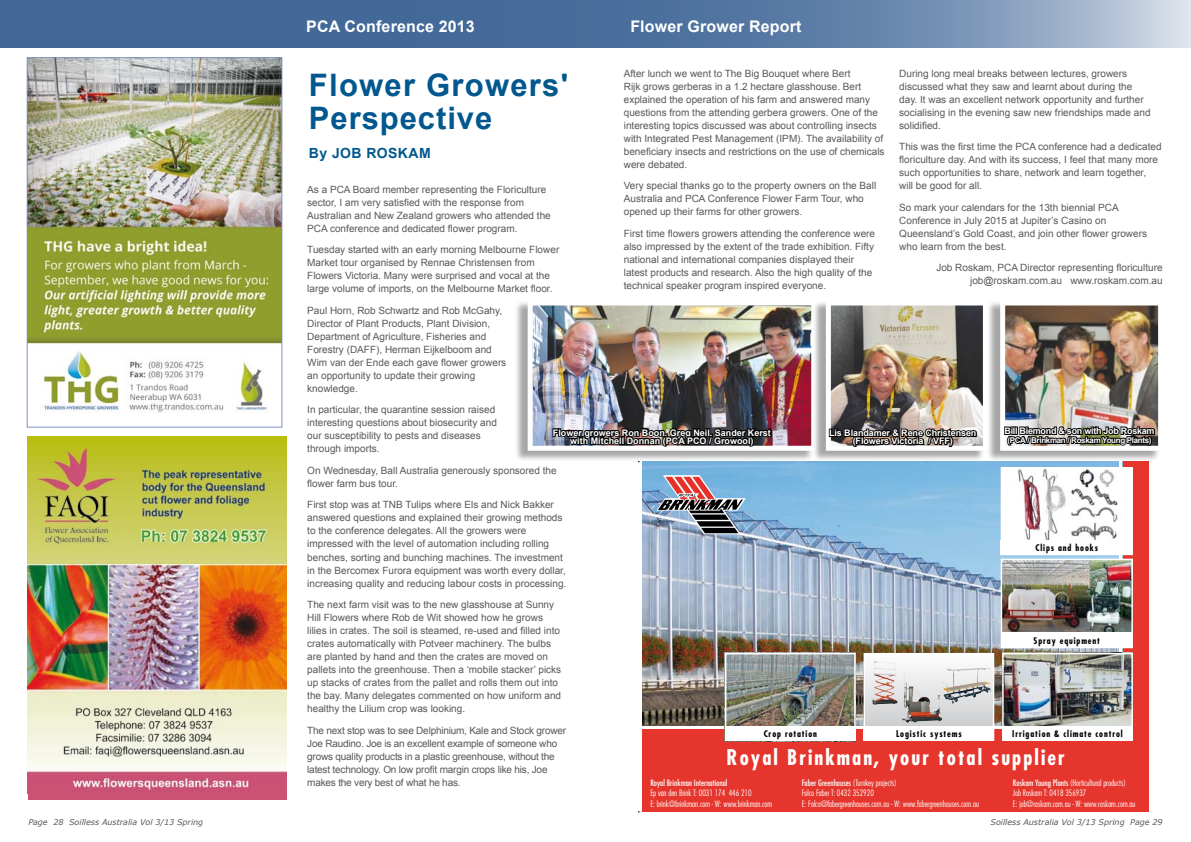
<style>
.page{position:relative;width:1191px;height:842px;background:#fff}
.page>*{position:absolute;margin:0;border:0;box-sizing:border-box;transform-origin:0 0}
.t1{font:700 31px/33.8px "Arial";letter-spacing:.04em;color:#02588e}
.t2{font:700 condensed 21.1px "Futura";letter-spacing:.1em;color:#fff}
.t3{font:700 16px "Arial";letter-spacing:.01em;color:#fff}
.t4{font:700 14px "Arial";letter-spacing:.03em;color:#02588e}
.t5{font:10px/13px "Arial";color:#58585a}
.t6{font:10px/13px "Arial";letter-spacing:-.02em;color:#58585a}
.t7{font:700 condensed 9.1px "Futura";letter-spacing:.1em;color:#000}
.t8{font:700 9px/8px "Arial";letter-spacing:-.01em;color:#fff;text-align:center}
.t9{font:700 9px "Arial";letter-spacing:-.03em;color:#fff}
.t10{font:300 condensed 8.6px/10.3px "Futura";color:#fff}
.t11{font:condensed 8.6px "Futura";color:#fff}
.t12{font:italic 8px "Verdana";color:#58585a}
.t13{font:700 8px "Arial";letter-spacing:-.04em;color:#fff}
.s1{font-weight:400}
</style>
<div class="page">
<div style="left:642px;top:462px;width:506px;height:350px;background:#e5352c"></div>
<img style="left:642px;top:466px;width:477px;height:260px">
<hr style="left:642px;top:726px;width:480px;height:2px;background:#fff">
<hr style="left:1119px;top:462px;width:3px;height:269px;background:#fff">
<img style="left:656px;top:475px;width:89px;height:59px">
<img style="left:1005px;top:656px;width:124px;height:70px">
<div style="left:1002px;top:653px;width:130px;height:88px;border:2px solid #fff"></div>
<div style="left:1002px;top:726px;width:130px;height:15px;background:#fff"></div>
<img style="left:728px;top:656px;width:124px;height:70px">
<div style="left:725px;top:653px;width:130px;height:88px;border:2px solid #fff"></div>
<div style="left:725px;top:726px;width:130px;height:15px;background:#fff"></div>
<img style="left:1003px;top:562px;width:126px;height:70px">
<div style="left:1000px;top:559px;width:132px;height:89px;border:2px solid #fff"></div>
<div style="left:1001px;top:632px;width:131px;height:15px;background:#fff"></div>
<img style="left:1003px;top:470px;width:126px;height:70px">
<div style="left:1000px;top:467px;width:132px;height:88px;border:2px solid #fff"></div>
<div style="left:1000px;top:540px;width:132px;height:15px;background:#fff"></div>
<svg style="left:866px;top:656px;width:125px;height:70px"></svg>
<div style="left:863px;top:653px;width:131px;height:88px;border:2px solid #fff"></div>
<div style="left:863px;top:726px;width:131px;height:15px;background:#fff"></div>
<img style="left:870px;top:659px;width:27px;height:46px">
<svg style="left:902px;top:671px;width:2px;height:13px"></svg>
<img style="left:942px;top:668px;width:49px;height:36px">
<svg style="left:0;top:0;width:1191px;height:48px;fill:#486d9c"></svg>
<img style="left:29px;top:59px;width:251px;height:354px">
<div style="left:27px;top:57px;width:255px;height:370px;border:1px solid #7a92c4"></div>
<div style="left:986px;top:301px;width:178px;height:165px;background:#000;opacity:.35"></div>
<img style="left:1006px;top:306px;width:151px;height:139px">
<div style="left:1000px;top:300px;width:163px;height:151px;border:5px solid #fff"></div>
<div style="left:514px;top:301px;width:304px;height:165px;background:#000;opacity:.35"></div>
<img style="left:533px;top:306px;width:277px;height:139px">
<div style="left:527px;top:300px;width:289px;height:151px;border:5px solid #fff"></div>
<div style="left:812px;top:301px;width:177px;height:165px;background:#000;opacity:.35"></div>
<img style="left:832px;top:306px;width:150px;height:139px">
<div style="left:826px;top:300px;width:162px;height:151px;border:5px solid #fff"></div>
<img style="left:551px;top:422px;width:222px;height:28px">
<img style="left:1003px;top:423px;width:153px;height:24px">
<svg style="left:828px;top:426px;width:150px;height:24px"></svg>
<img style="left:28px;top:437px;width:258px;height:357px">
<h3 class="t3" style="left:306px;top:16px;width:170px">PCA Conference 2013</h3>
<h3 class="t3" style="left:630px;top:16px;width:173px">Flower Grower Report</h3>
<p class="t5" style="left:624px;top:67px;width:262px">After lunch we went to The Big Bouquet where Bert<br>Rijk grows gerberas in a 1.2 hectare glasshouse. Bert explained the operation of his farm and answered many questions from the attending gerbera growers. One of the interesting topics discussed was about controlling insects with Integrated Pest Management (IPM). The availability of beneficiary insects and restrictions on the use of chemicals were debated.</p>
<p class="t5" style="left:624px;top:179px;width:254px">Very special thanks go to the property owners on the Ball<br>Australia and PCA Conference Flower Farm Tour, who opened up their farms for other growers.</p>
<p class="t5" style="left:624px;top:227px;width:253px">First time flowers growers attending the conference were also impressed by the extent of the trade exhibition. Fifty national and international companies displayed their latest products and research. Also the high quality of the technical speaker program inspired everyone.</p>
<p class="t5" style="left:899px;top:67px;width:253px">During long meal breaks between lectures, growers discussed what they saw and learnt about during the day. It was an excellent network opportunity and further socialising in the evening saw new friendships made and solidified.</p>
<p class="t5" style="left:899px;top:140px;width:264px">This was the first time the PCA conference had a dedicated floriculture day. And with its success, I feel that many more such opportunities to share, network and learn together, will be good for all.</p>
<p class="t5" style="left:899px;top:201px;width:249px">So mark your calendars for the 13th biennial PCA Conference in July 2015 at Jupiter’s Casino on Queensland’s Gold Coast, and join other flower growers who learn from the best.</p>
<p class="t5" style="left:936px;top:261px;width:228px;text-align:right">Job Roskam, PCA Director representing floriculture job@roskam.com.au www.roskam.com.au</p>
<h1 class="t1" style="left:309px;top:69px;width:261px">Flower Growers'<br>Perspective</h1>
<h3 class="t4" style="left:309px;top:143px;width:123px">By JOB ROSKAM</h3>
<p class="t5" style="left:307px;top:183px;width:245px">As a PCA Board member representing the Floriculture sector, I am very satisfied with the response from Australian and New Zealand growers who attended the PCA conference and dedicated flower program.</p>
<p class="t5" style="left:307px;top:244px;width:253px">Tuesday started with an early morning Melbourne Flower Market tour organised by Rennae Christensen from Flowers Victoria. Many were surprised and vocal at the large volume of imports, on the Melbourne Market floor.</p>
<p class="t5" style="left:307px;top:304px;width:200px">Paul Horn, Rob Schwartz and Rob McGahy, Director of Plant Products, Plant Division, Department of Agriculture, Fisheries and Forestry (DAFF), Herman Eijkelboom and Wim van der Ende each gave flower growers an opportunity to update their growing knowledge.</p>
<p class="t5" style="left:307px;top:404px;width:191px">In particular, the quarantine session raised interesting questions about biosecurity and our susceptibility to pests and diseases through imports.</p>
<p class="t5" style="left:307px;top:464px;width:251px">On Wednesday, Ball Australia generously sponsored the flower farm bus tour.</p>
<p class="t5" style="left:307px;top:499px;width:260px">First stop was at TNB Tulips where Els and Nick Bakker answered questions and explained their growing methods to the conference delegates. All the growers were impressed with the level of automation including rolling benches, sorting and bunching machines. The investment in the Bercomex Furora equipment was worth every dollar, increasing quality and reducing labour costs in processing.</p>
<p class="t5" style="left:307px;top:598px;width:255px">The next farm visit was to the new glasshouse at Sunny Hill Flowers where Rob de Wit showed how he grows lilies in crates. The soil is steamed, re-used and filled into crates automatically with Potveer machinery. The bulbs are planted by hand and then the crates are moved on pallets into the greenhouse. Then a ‘mobile stacker’ picks up stacks of crates from the pallet and rolls them out into the bay. Many delegates commented on how uniform and healthy the Lilium crop was looking.</p>
<p class="t6" style="left:307px;top:724px;width:260px">The next stop was to see Delphinium, Kale and Stock grower Joe Raudino. Joe is an excellent example of someone who grows quality products in a plastic greenhouse, without the latest technology. On low profit margin crops like his, Joe makes the very best of what he has.</p>
<p class="t8" style="left:553px;top:429px;width:220px">Flower growers Ron Boon, Greg Neil, Sander Kerst with Mitchell Donnan (PCA PCO / Growool)</p>
<p class="t9" style="left:1004px;top:425px;width:152px">Bill Biemond &amp; son with Job Roskam</p>
<p class="t8" style="left:829px;top:429px;width:149px">Lis Blandamer &amp; Rene Christensen (Flowers Victoria / VFF)</p>
<p class="t13" style="left:1007px;top:435px;width:146px">(PCA / Brinkman / Roskam Young Plants)</p>
<p class="t7" style="left:1035px;top:542px;width:64px">Clips and hooks</p>
<p class="t7" style="left:1033px;top:634px;width:68px">Spray equipment</p>
<p class="t7" style="left:763px;top:728px;width:55px">Crop rotation</p>
<p class="t7" style="left:1012px;top:728px;width:112px">Irrigation &amp; climate control</p>
<p class="t7" style="left:896px;top:728px;width:67px">Logistic systems</p>
<h2 class="t2" style="left:726px;top:744px;width:340px">Royal Brinkman, your total supplier</h2>
<p class="t11" style="left:650px;top:778px;width:78px">Royal Brinkman International</p>
<p class="t10" style="left:650px;top:788px;width:123px">Ep van den Brink T: 0031 174 446 210<br>E: brink@brinkman.com - W: www.brinkman.com</p>
<p class="t10" style="left:1013px;top:778px;width:124px"><span class="s1">Roskam Young Plants</span> (Horticultural products)<br>Job Roskam T: 0418 356937<br>E: job@roskam.com.au - W: www.roskam.com.au</p>
<p class="t10" style="left:801px;top:778px;width:179px"><span class="s1">Faber Greenhouses</span> (Turnkey projects)<br>Folco Faber T: 0432 352920<br>E: Folco@fabergreenhouses.com.au - W: www.fabergreenhouses.com.au</p>
<p class="t12" style="left:28px;top:817px;width:176px">Page 28 Soilless Australia Vol 3/13 Spring</p>
<p class="t12" style="left:990px;top:817px;width:174px">Soilless Australia Vol 3/13 Spring Page 29</p>
</div>
